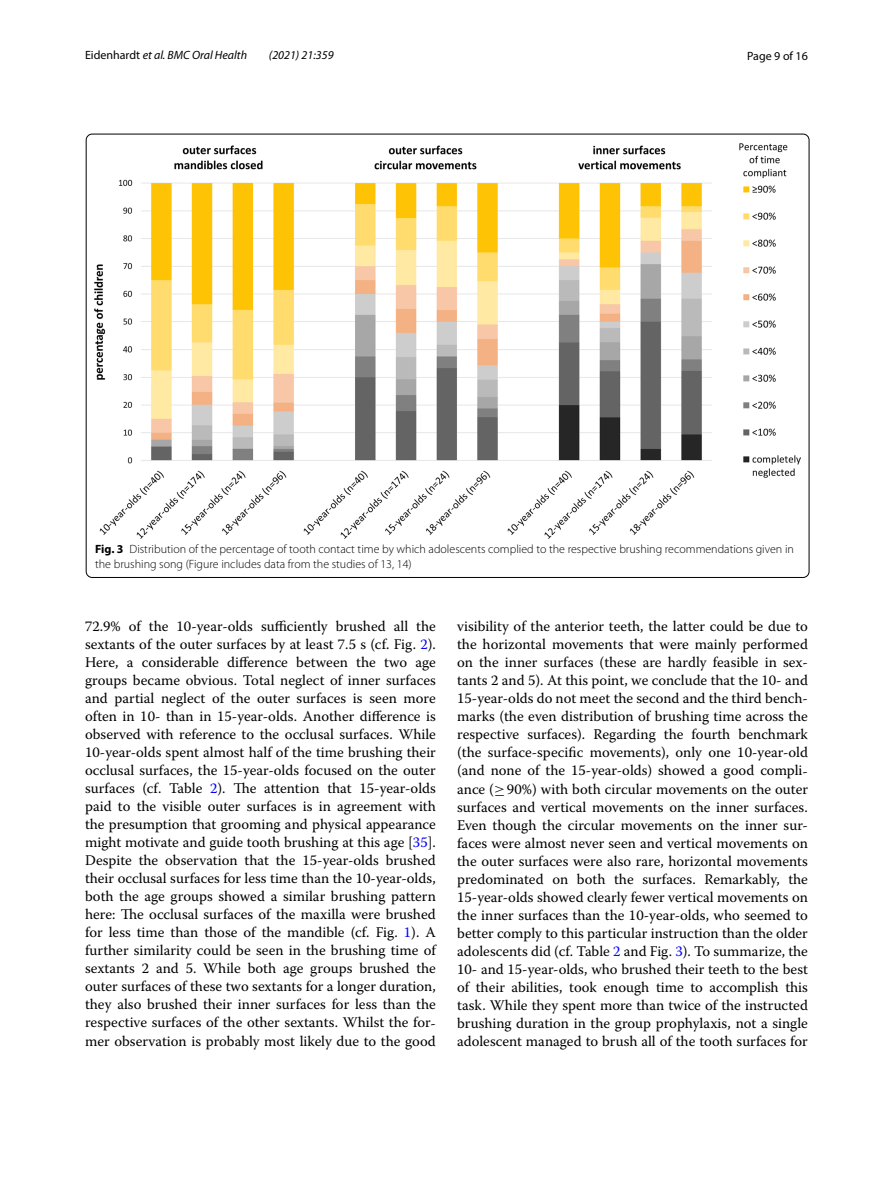
<style>
.page{position:relative;width:893px;height:1187px;background:#fff}
.page>*{position:absolute;margin:0;border:0;box-sizing:border-box;transform-origin:0 0}
.t1{font:14.7px/18px "Warnock Pro";color:#000;text-align:justify}
.t2{font:300 12px/15px "Myriad Pro";color:#000}
.t3{font:italic 12px "Myriad Pro";color:#000}
.t4{font:12px "Myriad Pro";color:#000}
.s1{font-style:normal}
.s2{font-weight:700}
.s3{color:#00f}
.s4{font-family:"MTSY"}
</style>
<div class="page">
<img style="left:95px;top:143px;width:705px;height:395px">
<p class="t3" style="left:85px;top:48px;width:164px"><span class="s1">Eidenhardt</span> et al. BMC Oral Health</p>
<p class="t3" style="left:269px;top:48px;width:66px">(2021) 21:359</p>
<p class="t4" style="left:747px;top:48px;width:62px">Page 9 of 16</p>
<p class="t2" style="left:95px;top:542px;width:700px"><span class="s2">Fig. 3</span> Distribution of the percentage of tooth contact time by which adolescents complied to the respective brushing recommendations given in the brushing song (Figure includes data from the studies of 13, 14)</p>
<p class="t1" style="left:85px;top:617px;width:352px">72.9% of the 10-year-olds sufficiently brushed all the sextants of the outer surfaces by at least 7.5 s (cf. Fig. <span class="s3">2</span>).<br>Here, a considerable difference between the two age groups became obvious. Total neglect of inner surfaces and partial neglect of the outer surfaces is seen more often in 10- than in 15-year-olds. Another difference is observed with reference to the occlusal surfaces. While 10-year-olds spent almost half of the time brushing their occlusal surfaces, the 15-year-olds focused on the outer surfaces (cf. Table <span class="s3">2</span>). The attention that 15-year-olds paid to the visible outer surfaces is in agreement with the presumption that grooming and physical appearance might motivate and guide tooth brushing at this age [<span class="s3">35</span>].<br>Despite the observation that the 15-year-olds brushed their occlusal surfaces for less time than the 10-year-olds, both the age groups showed a similar brushing pattern here: The occlusal surfaces of the maxilla were brushed for less time than those of the mandible (cf. Fig. <span class="s3">1</span>). A further similarity could be seen in the brushing time of sextants 2 and 5. While both age groups brushed the outer surfaces of these two sextants for a longer duration, they also brushed their inner surfaces for less than the respective surfaces of the other sextants. Whilst the for&shy;mer observation is probably most likely due to the good</p>
<p class="t1" style="left:457px;top:617px;width:352px">visibility of the anterior teeth, the latter could be due to the horizontal movements that were mainly performed on the inner surfaces (these are hardly feasible in sex&shy;tants 2 and 5). At this point, we conclude that the 10- and 15-year-olds do not meet the second and the third bench&shy;marks (the even distribution of brushing time across the respective surfaces). Regarding the fourth benchmark (the surface-specific movements), only one 10-year-old (and none of the 15-year-olds) showed a good compli&shy;ance (<span class="s4">≥</span>90%) with both circular movements on the outer surfaces and vertical movements on the inner surfaces.<br>Even though the circular movements on the inner sur&shy;faces were almost never seen and vertical movements on the outer surfaces were also rare, horizontal movements predominated on both the surfaces. Remarkably, the 15-year-olds showed clearly fewer vertical movements on the inner surfaces than the 10-year-olds, who seemed to better comply to this particular instruction than the older adolescents did (cf. Table <span class="s3">2</span> and Fig. <span class="s3">3</span>). To summarize, the 10- and 15-year-olds, who brushed their teeth to the best of their abilities, took enough time to accomplish this task. While they spent more than twice of the instructed brushing duration in the group prophylaxis, not a single adolescent managed to brush all of the tooth surfaces for</p>
</div>
